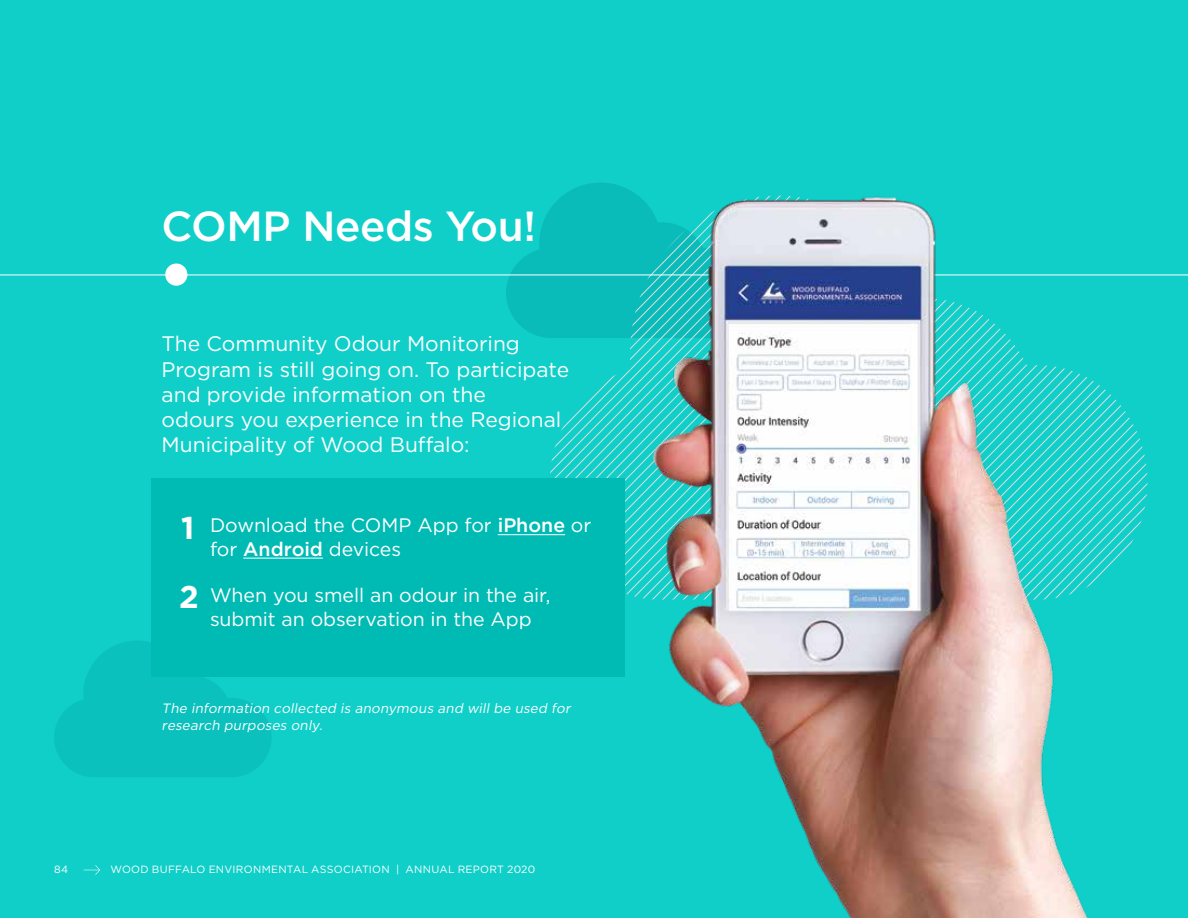
<style>
.page{position:relative;width:1188px;height:918px;background:#10cfc9}
.page>*{position:absolute;margin:0;border:0;box-sizing:border-box;transform-origin:0 0}
.t1{font:500 42px "Gotham HTF";letter-spacing:-.01em;color:#fff}
.t2{font:700 31.5px/69.2px "Gotham HTF";color:#fff}
.t3{font:21px/25.2px "Gotham HTF";color:#fff}
.t4{font:19.5px/23.4px "Gotham HTF";letter-spacing:-.005em;color:#fff}
.t5{font:italic 13.5px/16.2px "Gotham HTF";color:#fff}
.t6{font:10.5px "Gotham HTF";letter-spacing:.025em;color:#fff}
.s1{font-weight:500}
</style>
<div class="page">
<svg style="left:506px;top:183px;width:131px;height:155px"></svg>
<svg style="left:54px;top:641px;width:218px;height:136px"></svg>
<svg style="left:550px;top:195px;width:598px;height:405px"></svg>
<div style="left:151px;top:478px;width:474px;height:198px;background:#00bbb4"></div>
<hr style="left:498px;top:534px;width:67px;height:1px;background:#fff">
<hr style="left:243px;top:558px;width:80px;height:1px;background:#fff">
<hr style="left:0;top:275px;width:1188px;height:1px;background:#fff">
<div style="left:165px;top:264px;width:22px;height:22px;background:#fff;border-radius:50%"></div>
<img style="left:653px;top:195px;width:447px;height:723px">
<svg style="left:84px;top:865px;width:16px;height:10px"></svg>
<h1 class="t1" style="left:162px;top:203px;width:376px">COMP Needs You!</h1>
<p class="t3" style="left:162px;top:331px;width:409px">The Community Odour Monitoring Program is still going on. To participate and provide information on the<br>odours you experience in the Regional Municipality of Wood Buffalo:</p>
<h2 class="t2" style="left:179px;top:493px;width:21px">1<br>2</h2>
<p class="t4" style="left:210px;top:513px;width:383px">Download the COMP App for <span class="s1">iPhone</span> or for <span class="s1">Android</span> devices</p>
<p class="t4" style="left:210px;top:583px;width:342px">When you smell an odour in the air, submit an observation in the App</p>
<p class="t5" style="left:162px;top:700px;width:413px">The information collected is anonymous and will be used for research purposes only.</p>
<p class="t6" style="left:54px;top:863px;width:16px">84</p>
<p class="t6" style="left:110px;top:863px;width:426px">WOOD BUFFALO ENVIRONMENTAL ASSOCIATION | ANNUAL REPORT 2020</p>
</div>
